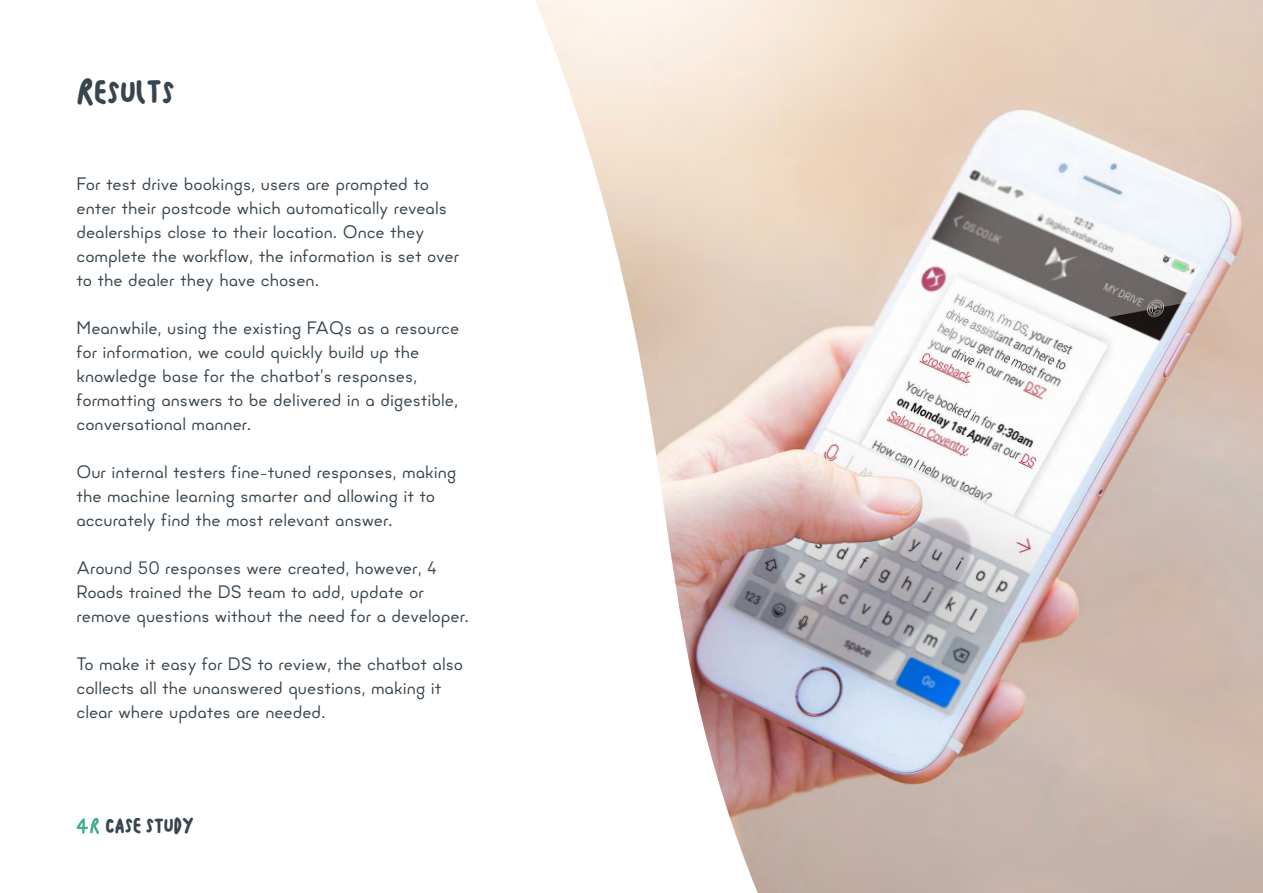
<style>
.page{position:relative;width:1263px;height:893px;background:#fff}
.page>*{position:absolute;margin:0;border:0;box-sizing:border-box;transform-origin:0 0}
.t1{font:30px "Pathways Script";color:#37454f}
.t2{font:18px/24px "Minimo";color:#37454f}
.t3{font:18px "Pathways Script";color:#37454f}
</style>
<div class="page">
<img style="left:535px;top:0;width:728px;height:893px">
<svg style="left:76px;top:818px;width:23px;height:16px"></svg>
<h1 class="t1" style="left:77px;top:75px;width:100px">Results</h1>
<p class="t2" style="left:77px;top:172px;width:384px">For test drive bookings, users are prompted to enter their postcode which automatically reveals dealerships close to their location. Once they complete the workflow, the information is set over to the dealer they have chosen.</p>
<p class="t2" style="left:77px;top:316px;width:384px">Meanwhile, using the existing FAQs as a resource for information, we could quickly build up the knowledge base for the chatbot’s responses, formatting answers to be delivered in a digestible, conversational manner.</p>
<p class="t2" style="left:77px;top:460px;width:381px">Our internal testers fine-tuned responses, making the machine learning smarter and allowing it to accurately find the most relevant answer.</p>
<p class="t2" style="left:77px;top:556px;width:394px">Around 50 responses were created, however, 4<br>Roads trained the DS team to add, update or remove questions without the need for a developer.</p>
<p class="t2" style="left:77px;top:652px;width:388px">To make it easy for DS to review, the chatbot also collects all the unanswered questions, making it clear where updates are needed.</p>
<p class="t3" style="left:106px;top:815px;width:90px">CASE STUDY</p>
</div>
